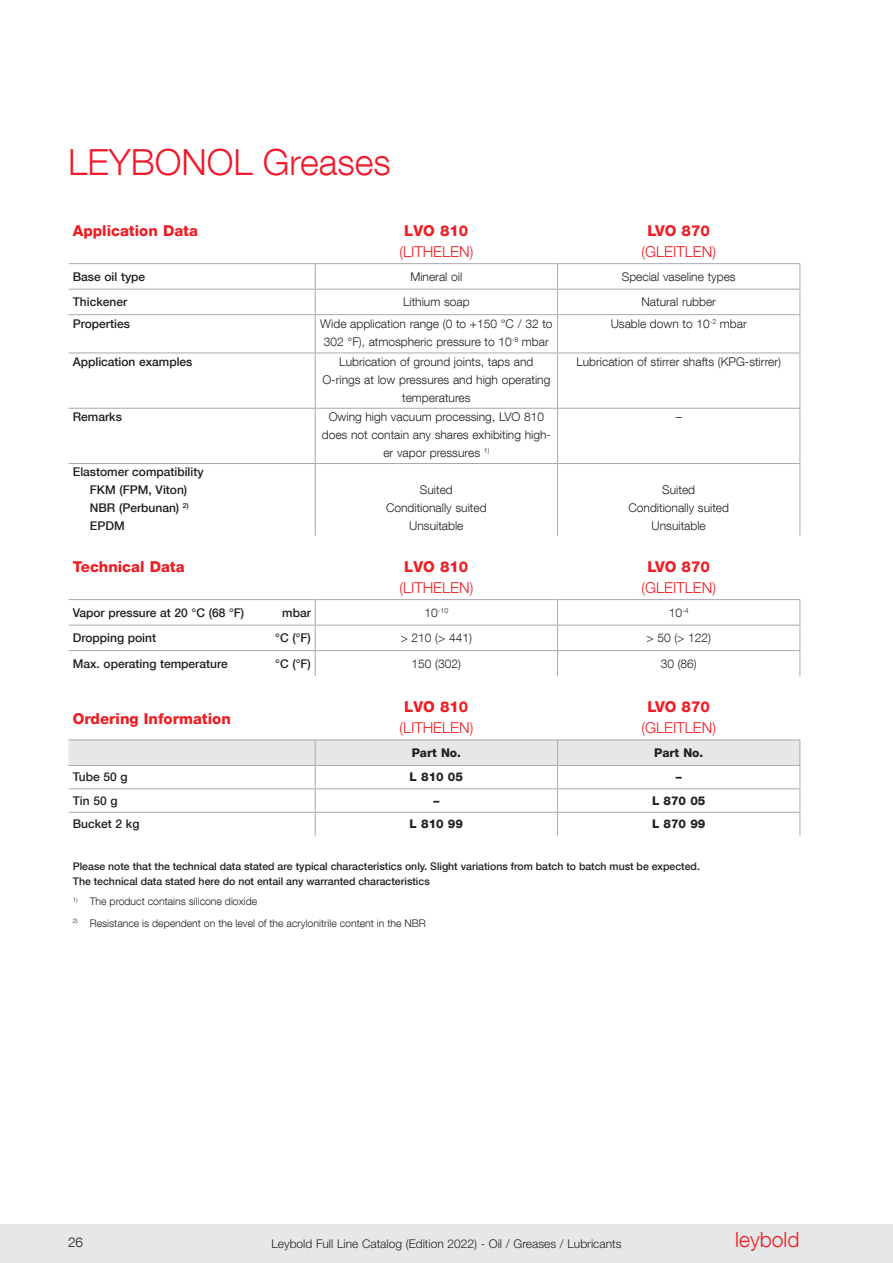
<style>
.page{position:relative;width:893px;height:1263px;background:#fff}
.page>*{position:absolute;margin:0;border:0;box-sizing:border-box;transform-origin:0 0}
.Titel_3{font:300 36px "Helvetica Neue LT Com";color:#ee1b2c}
.t1{font:300 21px "Helvetica Neue LT Com";color:#ee1d23}
.Überschrift_Tabelle{font:300 15px/21px "Helvetica Neue LT Com";color:#ee1d23;text-align:center}
.Überschrift_Tabelle-2{font:800 15px "Helvetica Neue LT Com";color:#ee1d23}
.t2{font:300 13.5px "Helvetica Neue LT Com";color:#231f20}
.t3{font:300 12px/18px "Helvetica Neue LT Com";color:#231f20;text-align:center}
.t4{font:500 12px/18px "Helvetica Neue LT Com";color:#231f20}
.t5{font:300 12px "Helvetica Neue LT Std";color:#231f20}
.Bestelldaten__Absatz{font:800 12px "Helvetica Neue LT Com";color:#231f20}
.Legende{font:500 10.5px/15px "Helvetica Neue LT Com";color:#231f20}
.Legende-2{font:300 10.5px "Helvetica Neue LT Com";color:#231f20}
.t6{font:300 7.05px "Helvetica Neue LT Com";color:#231f20}
.s1{font-weight:800}
.s2{font-size:12px}
</style>
<div class="page">
<div style="left:0;top:1225px;width:893px;height:38px;background:#e6e7e9"></div>
<svg style="left:315px;top:264px;width:1px;height:50px"></svg>
<svg style="left:557px;top:264px;width:1px;height:50px"></svg>
<svg style="left:800px;top:264px;width:1px;height:50px"></svg>
<hr style="left:315px;top:315px;width:1px;height:38px;background:#a8a9ad">
<hr style="left:557px;top:315px;width:1px;height:38px;background:#a8a9ad">
<hr style="left:800px;top:315px;width:1px;height:38px;background:#a8a9ad">
<hr style="left:315px;top:353px;width:1px;height:55px;background:#a8a9ad">
<hr style="left:557px;top:353px;width:1px;height:55px;background:#a8a9ad">
<hr style="left:800px;top:353px;width:1px;height:55px;background:#a8a9ad">
<hr style="left:315px;top:409px;width:1px;height:54px;background:#a8a9ad">
<hr style="left:557px;top:409px;width:1px;height:54px;background:#a8a9ad">
<hr style="left:800px;top:409px;width:1px;height:54px;background:#a8a9ad">
<hr style="left:315px;top:464px;width:1px;height:72px;background:#a8a9ad">
<hr style="left:557px;top:464px;width:1px;height:72px;background:#a8a9ad">
<hr style="left:800px;top:464px;width:1px;height:72px;background:#a8a9ad">
<svg style="left:315px;top:600px;width:1px;height:76px"></svg>
<svg style="left:557px;top:600px;width:1px;height:76px"></svg>
<svg style="left:800px;top:600px;width:1px;height:76px"></svg>
<hr style="left:69px;top:263px;width:246px;height:1px;background:#a8a9ad">
<hr style="left:315px;top:263px;width:243px;height:1px;background:#a8a9ad">
<hr style="left:558px;top:263px;width:242px;height:1px;background:#a8a9ad">
<hr style="left:69px;top:289px;width:246px;height:1px;background:#a8a9ad">
<hr style="left:315px;top:289px;width:243px;height:1px;background:#a8a9ad">
<hr style="left:558px;top:289px;width:242px;height:1px;background:#a8a9ad">
<hr style="left:69px;top:314px;width:246px;height:1px;background:#a8a9ad">
<hr style="left:315px;top:314px;width:243px;height:1px;background:#a8a9ad">
<hr style="left:558px;top:314px;width:242px;height:1px;background:#a8a9ad">
<hr style="left:69px;top:353px;width:246px;height:1px;background:#a8a9ad">
<hr style="left:315px;top:353px;width:243px;height:1px;background:#a8a9ad">
<hr style="left:558px;top:353px;width:242px;height:1px;background:#a8a9ad">
<hr style="left:69px;top:408px;width:246px;height:1px;background:#a8a9ad">
<hr style="left:315px;top:408px;width:243px;height:1px;background:#a8a9ad">
<hr style="left:558px;top:408px;width:242px;height:1px;background:#a8a9ad">
<hr style="left:69px;top:463px;width:246px;height:1px;background:#a8a9ad">
<hr style="left:315px;top:463px;width:243px;height:1px;background:#a8a9ad">
<hr style="left:558px;top:463px;width:242px;height:1px;background:#a8a9ad">
<hr style="left:315px;top:739px;width:243px;height:1px;background:#a8a9ad">
<hr style="left:558px;top:739px;width:242px;height:1px;background:#a8a9ad">
<hr style="left:69px;top:599px;width:246px;height:1px;background:#a8a9ad">
<hr style="left:315px;top:599px;width:243px;height:1px;background:#a8a9ad">
<hr style="left:558px;top:599px;width:242px;height:1px;background:#a8a9ad">
<hr style="left:69px;top:625px;width:246px;height:1px;background:#a8a9ad">
<hr style="left:315px;top:625px;width:243px;height:1px;background:#a8a9ad">
<hr style="left:558px;top:625px;width:242px;height:1px;background:#a8a9ad">
<hr style="left:69px;top:650px;width:246px;height:1px;background:#a8a9ad">
<hr style="left:315px;top:650px;width:243px;height:1px;background:#a8a9ad">
<hr style="left:558px;top:650px;width:242px;height:1px;background:#a8a9ad">
<hr style="left:69px;top:739px;width:246px;height:1px;background:#a8a9ad">
<svg style="left:69px;top:740px;width:732px;height:96px"></svg>
<p class="Titel_3" style="left:68px;top:140px;width:324px">LEYBONOL Greases</p>
<p class="Überschrift_Tabelle-2" style="left:73px;top:222px;width:127px">Application Data</p>
<p class="Überschrift_Tabelle" style="left:399px;top:220px;width:75px"><span class="s1">LVO 810 </span>(LITHELEN)</p>
<p class="Überschrift_Tabelle" style="left:641px;top:220px;width:76px"><span class="s1">LVO 870 </span>(GLEITLEN)</p>
<p class="t4" style="left:73px;top:267px;width:74px">Base oil type</p>
<p class="t3" style="left:410px;top:267px;width:53px">Mineral oil</p>
<p class="t3" style="left:622px;top:267px;width:115px">Special vaseline types</p>
<p class="t4" style="left:73px;top:293px;width:56px">Thickener</p>
<p class="t3" style="left:403px;top:293px;width:68px">Lithium soap</p>
<p class="t3" style="left:641px;top:293px;width:76px">Natural rubber</p>
<p class="t4" style="left:73px;top:314px;width:59px">Properties</p>
<p class="t3" style="left:320px;top:314px;width:234px">Wide application range (0 to +150 °C / 32 to<br>302 °F), atmospheric pressure to 10<sup>-8</sup> mbar</p>
<p class="t3" style="left:611px;top:314px;width:138px">Usable down to 10<sup>-2</sup> mbar</p>
<p class="t4" style="left:73px;top:352px;width:121px">Application examples</p>
<p class="t3" style="left:322px;top:352px;width:230px">Lubrication of ground joints, taps and<br>O-rings at low pressures and high operating temperatures</p>
<p class="t3" style="left:576px;top:352px;width:206px">Lubrication of stirrer shafts (KPG-stirrer)</p>
<p class="t4" style="left:73px;top:408px;width:51px">Remarks</p>
<p class="t3" style="left:322px;top:407px;width:231px">Owing high vacuum processing, LVO 810 does not contain any shares exhibiting high&shy;er vapor pressures <sup>1)</sup></p>
<p class="t3" style="left:676px;top:407px;width:7px">–</p>
<p class="t4" style="left:90px;top:463px;width:115px;text-indent:-17px">Elastomer compatibility<br>FKM (FPM, Viton)<br>NBR (Perbunan) <sup>2)<br></sup>EPDM</p>
<p class="t3" style="left:386px;top:481px;width:102px">Suited<br>Conditionally suited<br>Unsuitable</p>
<p class="t3" style="left:628px;top:481px;width:102px">Suited<br>Conditionally suited<br>Unsuitable</p>
<p class="Überschrift_Tabelle-2" style="left:73px;top:558px;width:113px">Technical Data</p>
<p class="Überschrift_Tabelle" style="left:399px;top:556px;width:75px"><span class="s1">LVO 810 </span>(LITHELEN)</p>
<p class="Überschrift_Tabelle" style="left:641px;top:556px;width:76px"><span class="s1">LVO 870 </span>(GLEITLEN)</p>
<p class="t4" style="left:73px;top:603px;width:173px">Vapor pressure at 20 °C (68 °F)</p>
<p class="t4" style="left:282px;top:603px;width:30px">mbar</p>
<p class="t6" style="left:424px;top:606px;width:25px"><span class="s2">10</span>-10</p>
<p class="t3" style="left:669px;top:603px;width:21px">10<sup>-4</sup></p>
<p class="t4" style="left:73px;top:629px;width:85px">Dropping point</p>
<p class="t4" style="left:275px;top:629px;width:37px">°C (°F)</p>
<p class="t3" style="left:401px;top:629px;width:73px">&gt; 210 (&gt; 441)</p>
<p class="t3" style="left:646px;top:629px;width:66px">&gt; 50 (&gt; 122)</p>
<p class="t4" style="left:73px;top:654px;width:156px">Max. operating temperature</p>
<p class="t4" style="left:275px;top:654px;width:37px">°C (°F)</p>
<p class="t3" style="left:412px;top:654px;width:51px">150 (302)</p>
<p class="t3" style="left:661px;top:654px;width:38px">30 (86)</p>
<p class="Überschrift_Tabelle-2" style="left:73px;top:710px;width:160px">Ordering Information</p>
<p class="Überschrift_Tabelle" style="left:399px;top:696px;width:75px"><span class="s1">LVO 810 </span>(LITHELEN)</p>
<p class="Überschrift_Tabelle" style="left:641px;top:696px;width:76px"><span class="s1">LVO 870 </span>(GLEITLEN)</p>
<p class="Bestelldaten__Absatz" style="left:412px;top:745px;width:51px">Part No.</p>
<p class="Bestelldaten__Absatz" style="left:654px;top:745px;width:51px">Part No.</p>
<p class="t4" style="left:73px;top:768px;width:56px">Tube 50 g</p>
<p class="Bestelldaten__Absatz" style="left:410px;top:770px;width:55px">L 810 05</p>
<p class="Bestelldaten__Absatz" style="left:676px;top:770px;width:7px">–</p>
<p class="t4" style="left:73px;top:791px;width:46px">Tin 50 g</p>
<p class="Bestelldaten__Absatz" style="left:433px;top:793px;width:7px">–</p>
<p class="Bestelldaten__Absatz" style="left:652px;top:793px;width:55px">L 870 05</p>
<p class="t4" style="left:73px;top:815px;width:68px">Bucket 2 kg</p>
<p class="Bestelldaten__Absatz" style="left:410px;top:817px;width:55px">L 810 99</p>
<p class="Bestelldaten__Absatz" style="left:652px;top:817px;width:55px">L 870 99</p>
<p class="Legende" style="left:73px;top:859px;width:629px">Please note that the technical data stated are typical characteristics only. Slight variations from batch to batch must be expected.<br>The technical data stated here do not entail any warranted characteristics</p>
<p class="Legende-2" style="left:73px;top:895px;width:186px"><sup>1)</sup> The product contains silicone dioxide</p>
<p class="Legende-2" style="left:73px;top:916px;width:355px"><sup>2)</sup> Resistance is dependent on the level of the acrylonitrile content in the NBR</p>
<p class="t2" style="left:68px;top:1234px;width:17px">26</p>
<p class="t5" style="left:271px;top:1236px;width:352px">Leybold Full Line Catalog (Edition 2022) - Oil / Greases / Lubricants</p>
<h2 class="t1" style="left:735px;top:1227px;width:66px">leybold</h2>
</div>
